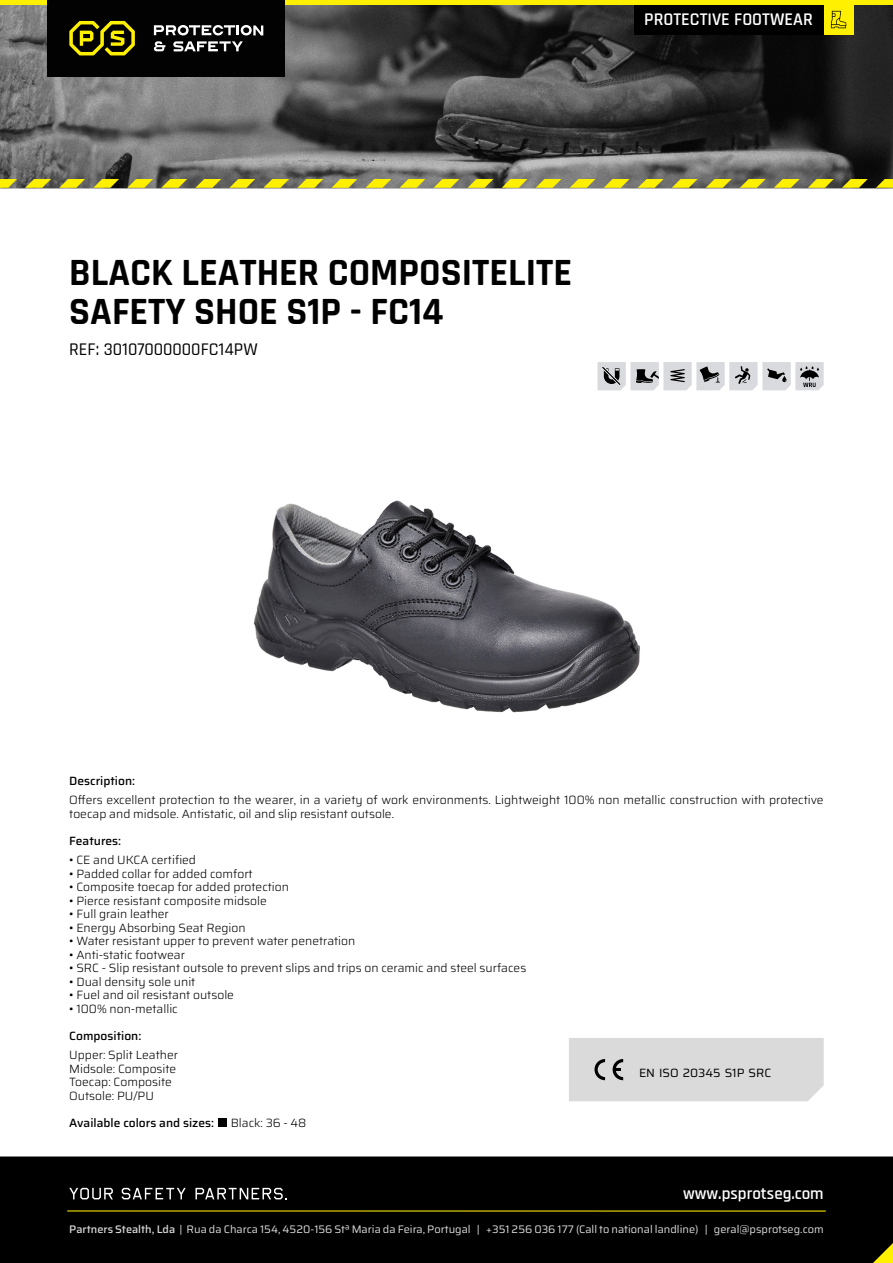
<style>
.page{position:relative;width:893px;height:1263px;background:#fff}
.page>*{position:absolute;margin:0;border:0;box-sizing:border-box;transform-origin:0 0}
.t1{font:700 39px/39px "Rajdhani";color:#000}
.t2{font:500 18px "Rajdhani";color:#000}
.t3{font:600 18px "Rajdhani";color:#fff}
.t4{font:600 16.95px "Rajdhani";color:#fff}
.t5{font:300 12px/13.5px "Saira";color:#000}
.t6{font:500 12px "Saira";color:#000}
.t7{font:12px "Saira";color:#000}
.t8{font:10.95px "Saira";color:#dadada}
.s1{font-weight:500}
</style>
<div class="page">
<img style="left:0;top:5px;width:893px;height:183px">
<div style="left:0;top:1156px;width:893px;height:107px;background:#000"></div>
<svg style="left:69px;top:1188px;width:44px;height:11px"></svg>
<svg style="left:122px;top:1188px;width:64px;height:11px"></svg>
<svg style="left:195px;top:1188px;width:92px;height:11px"></svg>
<hr style="left:67px;top:1210px;width:759px;height:1px;background:#ffef00">
<svg style="left:597px;top:362px;width:227px;height:28px;background:#c0c1c3"></svg>
<div style="left:569px;top:1038px;width:255px;height:63px;background:#dadada"></div>
<div style="left:0;top:0;width:893px;height:5px;background:#ffef00"></div>
<div style="left:47px;top:0;width:238px;height:76px;background:#020202"></div>
<svg style="left:154px;top:41px;width:11px;height:10px"></svg>
<svg style="left:154px;top:25px;width:109px;height:10px"></svg>
<svg style="left:173px;top:41px;width:70px;height:10px"></svg>
<svg style="left:69px;top:21px;width:66px;height:34px"></svg>
<div style="left:635px;top:5px;width:189px;height:29px;background:#000"></div>
<div style="left:824px;top:5px;width:29px;height:29px;background:#ffef00"></div>
<svg style="left:831px;top:11px;width:15px;height:17px"></svg>
<svg style="left:873px;top:1243px;width:20px;height:20px"></svg>
<svg style="left:0;top:179px;width:17px;height:9px"></svg>
<svg style="left:263px;top:179px;width:26px;height:9px"></svg>
<svg style="left:536px;top:179px;width:25px;height:9px"></svg>
<svg style="left:740px;top:179px;width:26px;height:9px"></svg>
<svg style="left:127px;top:179px;width:26px;height:9px"></svg>
<svg style="left:400px;top:179px;width:25px;height:9px"></svg>
<svg style="left:672px;top:179px;width:26px;height:9px"></svg>
<svg style="left:876px;top:179px;width:17px;height:9px"></svg>
<svg style="left:59px;top:179px;width:26px;height:9px"></svg>
<svg style="left:331px;top:179px;width:26px;height:9px"></svg>
<svg style="left:604px;top:179px;width:25px;height:9px"></svg>
<svg style="left:808px;top:179px;width:26px;height:9px"></svg>
<svg style="left:195px;top:179px;width:26px;height:9px"></svg>
<svg style="left:468px;top:179px;width:25px;height:9px"></svg>
<svg style="left:25px;top:179px;width:26px;height:9px"></svg>
<svg style="left:297px;top:179px;width:26px;height:9px"></svg>
<svg style="left:570px;top:179px;width:25px;height:9px"></svg>
<svg style="left:774px;top:179px;width:26px;height:9px"></svg>
<svg style="left:161px;top:179px;width:26px;height:9px"></svg>
<svg style="left:434px;top:179px;width:25px;height:9px"></svg>
<svg style="left:706px;top:179px;width:26px;height:9px"></svg>
<svg style="left:93px;top:179px;width:26px;height:9px"></svg>
<svg style="left:366px;top:179px;width:25px;height:9px"></svg>
<svg style="left:638px;top:179px;width:26px;height:9px"></svg>
<svg style="left:842px;top:179px;width:26px;height:9px"></svg>
<svg style="left:229px;top:179px;width:26px;height:9px"></svg>
<svg style="left:502px;top:179px;width:25px;height:9px"></svg>
<div style="left:218px;top:1118px;width:9px;height:9px;background:#000"></div>
<img style="left:253px;top:500px;width:387px;height:213px">
<h2 class="t3" style="left:644px;top:8px;width:170px">PROTECTIVE FOOTWEAR</h2>
<h1 class="t1" style="left:69px;top:254px;width:504px">BLACK LEATHER COMPOSITELITE<br>SAFETY SHOE S1P - FC14</h1>
<h2 class="t2" style="left:69px;top:338px;width:190px">REF: 30107000000FC14PW</h2>
<p class="t6" style="left:69px;top:771px;width:67px">Description:</p>
<p class="t5" style="left:69px;top:793px;width:756px">Offers excellent protection to the wearer, in a variety of work environments. Lightweight 100% non metallic construction with protective toecap and midsole. Antistatic, oil and slip resistant outsole.</p>
<p class="t6" style="left:69px;top:831px;width:53px">Features:</p>
<p class="t5" style="left:69px;top:853px;width:128px">• CE and UKCA certified</p>
<p class="t5" style="left:69px;top:867px;width:185px">• Padded collar for added comfort</p>
<p class="t5" style="left:69px;top:880px;width:221px">• Composite toecap for added protection</p>
<p class="t5" style="left:69px;top:894px;width:199px">• Pierce resistant composite midsole</p>
<p class="t5" style="left:69px;top:907px;width:101px">• Full grain leather</p>
<p class="t5" style="left:69px;top:921px;width:178px">• Energy Absorbing Seat Region</p>
<p class="t5" style="left:69px;top:934px;width:288px">• Water resistant upper to prevent water penetration</p>
<p class="t5" style="left:69px;top:948px;width:117px">• Anti-static footwear</p>
<p class="t5" style="left:69px;top:961px;width:458px">• SRC - Slip resistant outsole to prevent slips and trips on ceramic and steel surfaces</p>
<p class="t5" style="left:69px;top:975px;width:128px">• Dual density sole unit</p>
<p class="t5" style="left:69px;top:988px;width:166px">• Fuel and oil resistant outsole</p>
<p class="t5" style="left:69px;top:1002px;width:110px">• 100% non-metallic</p>
<p class="t6" style="left:69px;top:1026px;width:74px">Composition:</p>
<p class="t5" style="left:69px;top:1048px;width:110px">Upper: Split Leather<br>Midsole: Composite<br>Toecap: Composite<br>Outsole: PU/PU</p>
<p class="t6" style="left:69px;top:1113px;width:146px">Available colors and sizes:</p>
<p class="t5" style="left:231px;top:1116px;width:77px">Black: 36 - 48</p>
<p class="t7" style="left:639px;top:1063px;width:134px">EN ISO 20345 S1P SRC</p>
<h3 class="t4" style="left:683px;top:1183px;width:142px">www.psprotseg.com</h3>
<p class="t8" style="left:69px;top:1221px;width:756px"><span class="s1">Partners Stealth, Lda</span> | Rua da Charca 154, 4520-156 Stª Maria da Feira, Portugal | +351 256 036 177 (Call to national landline) | geral@psprotseg.com</p>
</div>
